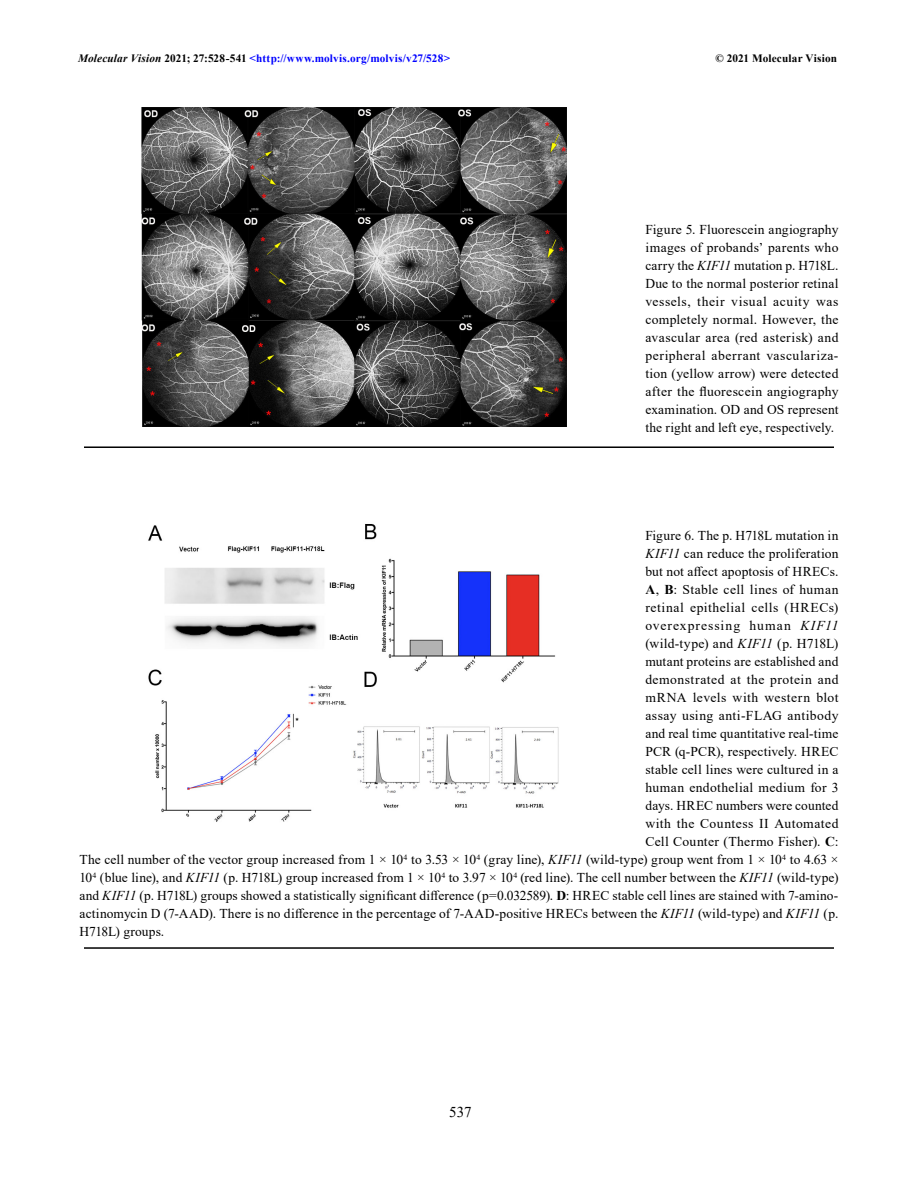
<style>
.page{position:relative;width:918px;height:1188px;background:#fff}
.page>*{position:absolute;margin:0;border:0;box-sizing:border-box;transform-origin:0 0}
.Folio{font:15px "Times New Roman";color:#000}
.Fig_Caption{font:13.5px/18px "Times New Roman";letter-spacing:.015em;color:#000;text-align:justify}
.Fig_Caption-2{font:13.5px "Times New Roman";letter-spacing:.035em;color:#000}
.Fig_Caption-3{font:13.5px "Times New Roman";letter-spacing:.04em;color:#000}
.Fig_Caption-4{font:13.5px "Times New Roman";letter-spacing:.075em;color:#000}
.Header_Align_Left{font:700 11.25px "Times New Roman";letter-spacing:.015em;color:#00f}
.Header_Align_Right{font:700 11.25px "Times New Roman";letter-spacing:.015em;color:#000}
.s1{font-style:italic;color:#000}
.s2{color:#000}
.s3{font-style:italic}
.s4{font-weight:700}
</style>
<div class="page">
<img style="left:141px;top:108px;width:426px;height:319px">
<hr style="left:84px;top:446px;width:750px;height:2px;background:#000">
<img style="left:148px;top:524px;width:411px;height:298px">
<hr style="left:84px;top:947px;width:750px;height:2px;background:#000">
<p class="Header_Align_Left" style="left:78px;top:50px;width:374px"><span class="s1">Molecular Vision</span> <span class="s2">2021; 27:528-541</span> &lt;http://www.molvis.org/molvis/v27/528&gt;</p>
<p class="Header_Align_Right" style="left:715px;top:50px;width:123px">© 2021 Molecular Vision</p>
<p class="Fig_Caption" style="left:645px;top:220px;width:195px">Figure 5. Fluorescein angiography images of probands’ parents who carry the <span class="s3">KIF11</span> mutation p. H718L.<br>Due to the normal posterior retinal vessels, their visual acuity was completely normal. However, the avascular area (red asterisk) and peripheral aberrant vasculariza&shy;tion (yellow arrow) were detected after the fluorescein angiography examination. OD and OS represent the right and left eye, respectively.</p>
<p class="Fig_Caption" style="left:645px;top:526px;width:195px">Figure 6. The p. H718L mutation in</p>
<p class="Fig_Caption" style="left:645px;top:544px;width:195px"><span class="s3">KIF11</span> can reduce the proliferation</p>
<p class="Fig_Caption" style="left:645px;top:562px;width:195px">but not affect apoptosis of HRECs.</p>
<p class="Fig_Caption" style="left:645px;top:580px;width:195px"><span class="s4">A</span>, <span class="s4">B</span>: Stable cell lines of human</p>
<p class="Fig_Caption-3" style="left:645px;top:598px;width:195px">retinal epithelial cells (HRECs)</p>
<p class="Fig_Caption-4" style="left:645px;top:616px;width:195px">overexpressing human <span class="s3">KIF11</span></p>
<p class="Fig_Caption" style="left:645px;top:634px;width:195px">(wild-type) and <span class="s3">KIF11</span> (p. H718L)</p>
<p class="Fig_Caption" style="left:645px;top:652px;width:195px">mutant proteins are established and</p>
<p class="Fig_Caption-2" style="left:645px;top:670px;width:195px">demonstrated at the protein and</p>
<p class="Fig_Caption-2" style="left:645px;top:688px;width:195px">mRNA levels with western blot</p>
<p class="Fig_Caption" style="left:645px;top:706px;width:195px">assay using anti-FLAG antibody</p>
<p class="Fig_Caption" style="left:645px;top:724px;width:195px">and real time quantitative real-time</p>
<p class="Fig_Caption" style="left:645px;top:742px;width:195px">PCR (q-PCR), respectively. HREC</p>
<p class="Fig_Caption" style="left:645px;top:760px;width:195px">stable cell lines were cultured in a</p>
<p class="Fig_Caption" style="left:645px;top:778px;width:195px">human endothelial medium for 3</p>
<p class="Fig_Caption" style="left:645px;top:796px;width:195px">days. HREC numbers were counted</p>
<p class="Fig_Caption-2" style="left:645px;top:814px;width:195px">with the Countess II Automated</p>
<p class="Fig_Caption" style="left:645px;top:832px;width:195px">Cell Counter (Thermo Fisher). <span class="s4">C</span>:</p>
<p class="Fig_Caption" style="left:79px;top:850px;width:761px">The cell number of the vector group increased from 1 × 10<sup>4</sup> to 3.53 × 10<sup>4</sup> (gray line), <span class="s3">KIF11</span> (wild-type) group went from 1 × 10<sup>4</sup> to 4.63 ×</p>
<p class="Fig_Caption" style="left:79px;top:868px;width:761px">10<sup>4</sup> (blue line), and <span class="s3">KIF11</span> (p. H718L) group increased from 1 × 10<sup>4</sup> to 3.97 × 10<sup>4</sup> (red line). The cell number between the <span class="s3">KIF11</span> (wild-type)</p>
<p class="Fig_Caption" style="left:79px;top:886px;width:760px">and <span class="s3">KIF11</span> (p. H718L) groups showed a statistically significant difference (p=0.032589). <span class="s4">D</span>: HREC stable cell lines are stained with 7-amino-</p>
<p class="Fig_Caption" style="left:79px;top:904px;width:760px">actinomycin D (7-AAD). There is no difference in the percentage of 7-AAD-positive HRECs between the <span class="s3">KIF11</span> (wild-type) and <span class="s3">KIF11</span> (p.</p>
<p class="Fig_Caption" style="left:79px;top:922px;width:86px">H718L) groups.</p>
<p class="Folio" style="left:449px;top:1102px;width:24px">537</p>
</div>
